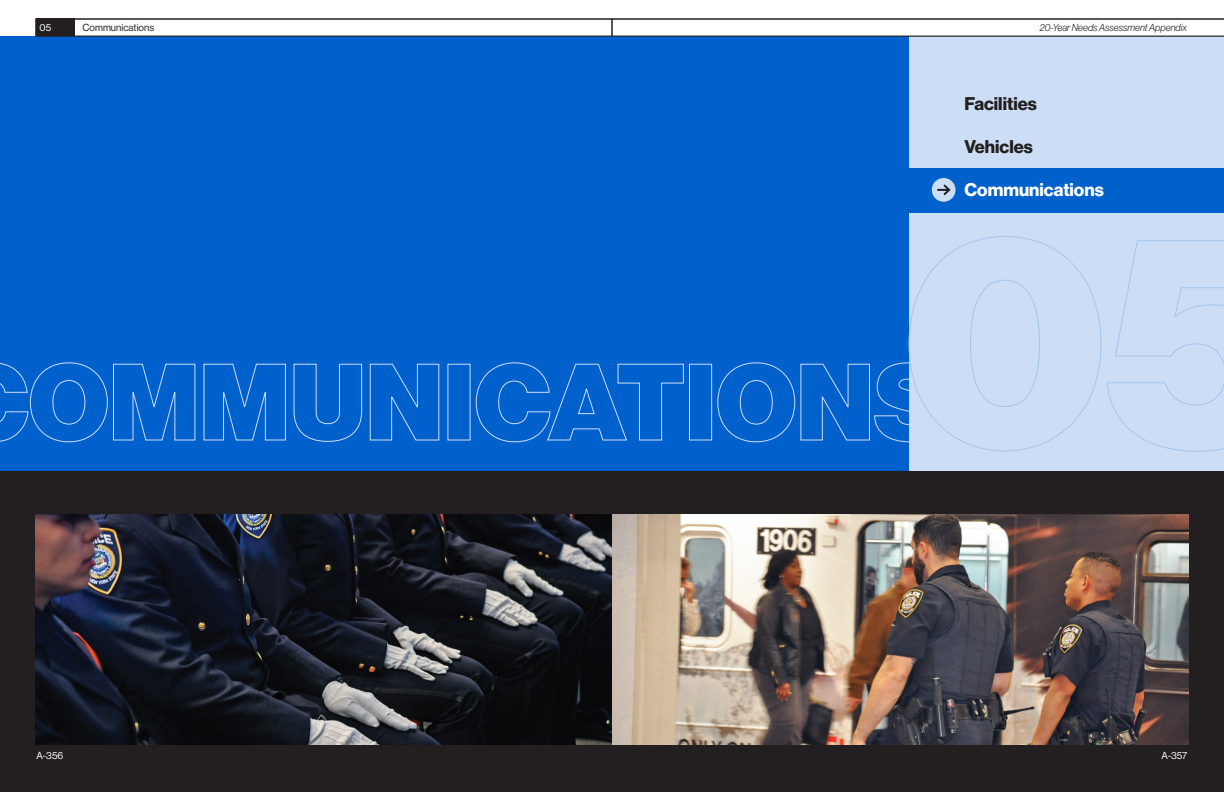
<style>
.page{position:relative;width:1224px;height:792px;background:#fff}
.page>*{position:absolute;margin:0;border:0;box-sizing:border-box;transform-origin:0 0}
.t1{font:18px "N Haas Grotesk DS Pro 75 Bd";color:#231f20}
.t2{font:18px "N Haas Grotesk DS Pro 75 Bd";color:#fff}
.t3{font:10px "N Haas Grotesk DS Pro 46 Lt It";color:#231f20}
.t4{font:10px "N Haas Grotesk DS Pro 55 Rg";color:#231f20}
.t5{font:10px "N Haas Grotesk DS Pro 55 Rg";color:#fff}
</style>
<div class="page">
<div style="left:0;top:36px;width:909px;height:437px;background:#0061cc"></div>
<svg style="left:0;top:362px;width:908px;height:81px"></svg>
<div style="left:909px;top:37px;width:315px;height:439px;background:#ccdef5"></div>
<svg style="left:908px;top:236px;width:316px;height:216px"></svg>
<svg style="left:74px;top:19px;width:1150px;height:17px"></svg>
<div style="left:909px;top:168px;width:315px;height:44px;background:#0061cc"></div>
<div style="left:932px;top:178px;width:24px;height:24px;background:#ccdef5;border-radius:50%"></div>
<svg style="left:937px;top:184px;width:14px;height:12px"></svg>
<div style="left:0;top:472px;width:1224px;height:320px;background:#231f20"></div>
<div style="left:36px;top:19px;width:38px;height:17px;background:#231f20"></div>
<img style="left:36px;top:514px;width:1152px;height:231px">
<p class="t5" style="left:40px;top:22px;width:13px">05</p>
<p class="t4" style="left:82px;top:22px;width:73px">Communications</p>
<p class="t5" style="left:46px;top:22px;width:7px">6</p>
<p class="t3" style="left:1040px;top:22px;width:149px">20-Year Needs Assessment Appendix</p>
<p class="t1" style="left:964px;top:93px;width:74px">Facilities</p>
<p class="t1" style="left:964px;top:136px;width:70px">Vehicles</p>
<p class="t2" style="left:964px;top:179px;width:141px">Communications</p>
<p class="t5" style="left:37px;top:749px;width:28px">A-356</p>
<p class="t5" style="left:1161px;top:750px;width:27px">A-357</p>
</div>
